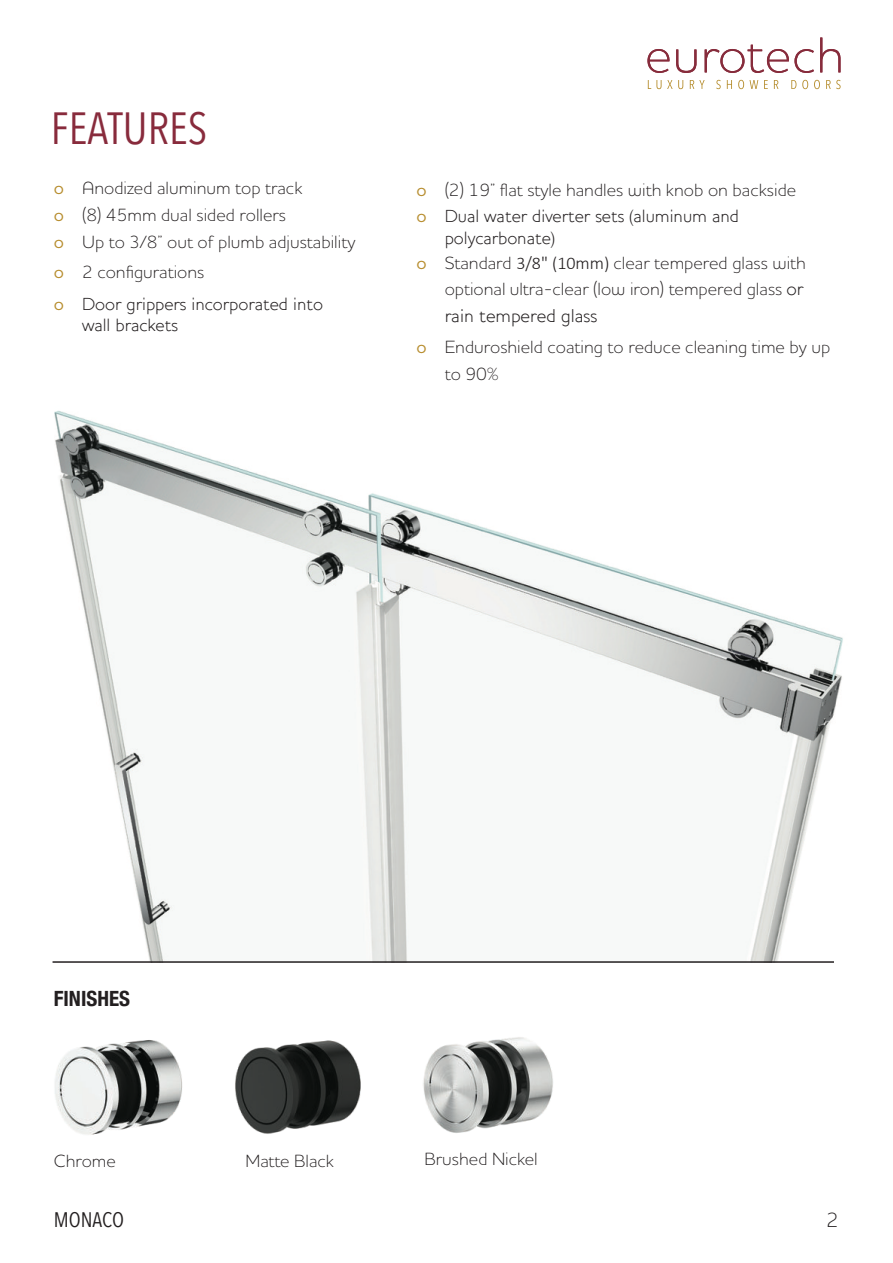
<style>
.page{position:relative;width:893px;height:1263px;background:#fff}
.page>*{position:absolute;margin:0;border:0;box-sizing:border-box;transform-origin:0 0}
.t1{font:45px "Avenir Next Condensed";color:#882b3c}
.t2{font:700 condensed 21px "Helvetica Neue";color:#231f20}
.t3{font:21px "Avenir Next Condensed";color:#231f20}
.t4{font:300 21px "Houschka Pro";color:#231f20}
.t5{font:300 18.75px "Houschka Alt";color:#231f20}
.t6{font:300 18px/27px "Houschka Pro";color:#231f20}
.t7{font:300 18px/21.6px "Houschka Alt";color:#231f20}
.s1{font-weight:500;color:#b78d2e}
.s2{font-family:"Houschka Pro";font-weight:500;color:#b78d2e}
.s3{font-family:"Calibri"}
.s4{font-family:"Houschka Alt";font-size:18.75px}
</style>
<div class="page">
<img style="left:55px;top:1040px;width:127px;height:95px">
<img style="left:423px;top:1037px;width:130px;height:96px">
<img style="left:235px;top:1040px;width:126px;height:94px">
<img style="left:52px;top:410px;width:791px;height:552px">
<hr style="left:53px;top:962px;width:781px;height:1px;background:#231f20">
<svg style="left:647px;top:49px;width:23px;height:24px"></svg>
<svg style="left:676px;top:49px;width:20px;height:24px"></svg>
<svg style="left:705px;top:45px;width:109px;height:28px"></svg>
<svg style="left:820px;top:37px;width:20px;height:35px"></svg>
<svg style="left:648px;top:80px;width:35px;height:9px"></svg>
<svg style="left:690px;top:80px;width:15px;height:9px"></svg>
<svg style="left:716px;top:80px;width:5px;height:9px"></svg>
<svg style="left:727px;top:80px;width:5px;height:9px"></svg>
<svg style="left:738px;top:80px;width:20px;height:9px"></svg>
<svg style="left:764px;top:80px;width:4px;height:9px"></svg>
<svg style="left:774px;top:80px;width:4px;height:9px"></svg>
<svg style="left:791px;top:80px;width:5px;height:9px"></svg>
<svg style="left:802px;top:80px;width:6px;height:9px"></svg>
<svg style="left:814px;top:80px;width:6px;height:9px"></svg>
<svg style="left:826px;top:80px;width:15px;height:9px"></svg>
<h1 class="t1" style="left:51px;top:102px;width:158px">FEATURES</h1>
<p class="t6" style="left:54px;top:176px;width:303px"><span class="s1">o</span> Anodized aluminum top track<br><span class="s1">o</span> (8) 45mm dual sided rollers<br><span class="s1">o</span> Up to 3/8” out of plumb adjustability</p>
<p class="t6" style="left:54px;top:259px;width:152px"><span class="s1">o</span> 2 configurations</p>
<p class="t7" style="left:82px;top:293px;width:243px;text-indent:-28px"><span class="s2">o</span> Door grippers incorporated into wall brackets</p>
<p class="t6" style="left:416px;top:177px;width:381px"><span class="s1">o</span> (2) 19” flat style handles with knob on backside</p>
<p class="t7" style="left:445px;top:205px;width:296px;text-indent:-28px"><span class="s2">o</span> Dual water diverter sets (aluminum and polycarbonate)</p>
<p class="t6" style="left:416px;top:251px;width:391px;line-height:26.1px;text-align:right"><span class="s1">o</span> Standard <span class="s3">3/8" (10mm)</span> clear tempered glass with optional ultra-clear (low iron) tempered glass <span class="s4">or</span></p>
<p class="t5" style="left:445px;top:304px;width:154px">rain tempered glass</p>
<p class="t6" style="left:445px;top:335px;width:387px;text-indent:-28px"><span class="s1">o</span> Enduroshield coating to reduce cleaning time by up to 90%</p>
<p class="t2" style="left:54px;top:986px;width:78px">FINISHES</p>
<p class="t6" style="left:54px;top:1148px;width:64px">Chrome</p>
<p class="t6" style="left:245px;top:1149px;width:90px">Matte Black</p>
<p class="t6" style="left:424px;top:1147px;width:115px">Brushed Nickel</p>
<p class="t3" style="left:54px;top:1208px;width:72px">MONACO</p>
<p class="t4" style="left:826px;top:1210px;width:14px">2</p>
</div>
